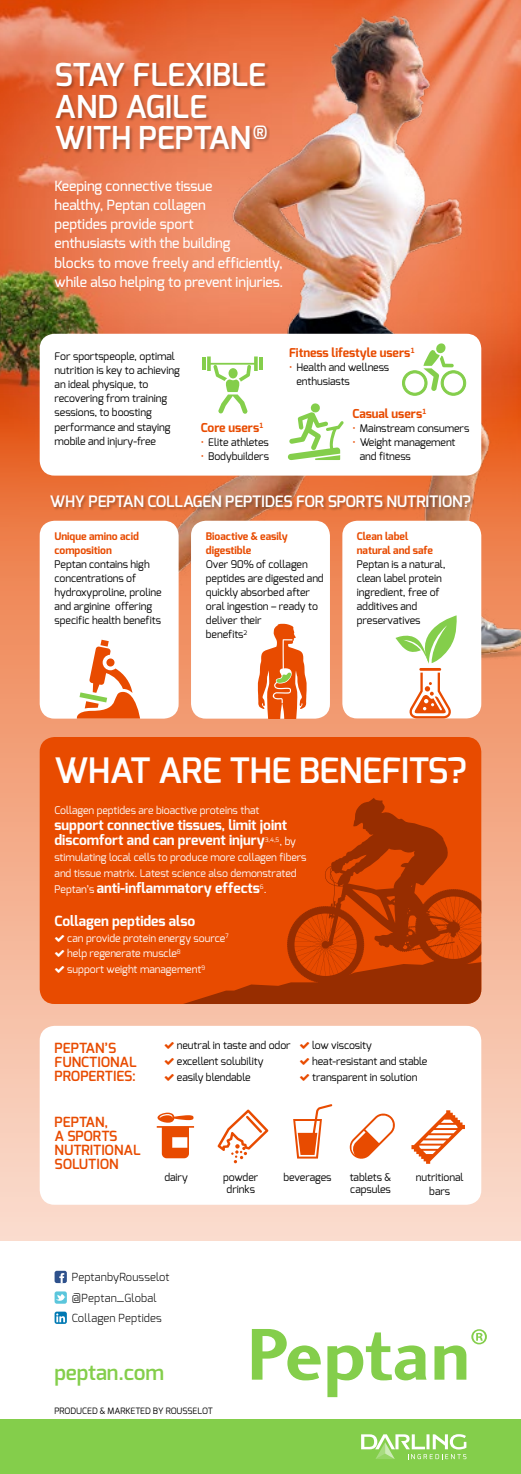
<style>
.page{position:relative;width:521px;height:1474px;background:#fff}
.page>*{position:absolute;margin:0;border:0;box-sizing:border-box;transform-origin:0 0}
.t1{font:600 35px "Exo";letter-spacing:-.01em;color:#fff}
.t2{font:600 31.5px/31.5px "Exo";letter-spacing:-.005em;color:#fff}
.t3{font:600 21px "Exo";letter-spacing:-.005em;color:#84ce4b}
.t4{font:600 15.75px "Exo";letter-spacing:-.015em;color:#fff}
.t5{font:500 14px/19.2px "Exo";letter-spacing:-.005em;color:#fff}
.t6{font:700 14px/15.8px "Exo";letter-spacing:-.005em;color:#fff}
.t7{font:600 14px/14px "Exo";letter-spacing:-.005em;color:#e84b00}
.t8{font:700 12.25px "Exo";letter-spacing:-.005em;color:#e84b00}
.t9{font:300 11.2px/20.5px "Exo";letter-spacing:.015em;color:#000}
.t10{font:10.5px/14px "Exo";letter-spacing:-.005em;color:#000}
.t11{font:10.5px/15.8px "Exo";letter-spacing:-.005em;color:#fff}
.t12{font:700 10.5px/14px "Exo";color:#e84b00}
.t13{font:8.75px "Exo";letter-spacing:-.005em;color:#000}
.t14{font:6.12px "Exo";color:#fff}
.s1{color:#e84b00}
.s2{font-size:10.5px}
.s3{font-weight:400;font-size:10.5px}
</style>
<div class="page">
<svg style="left:0;top:597px;width:521px;height:643px;background:#f6bca1"></svg>
<img style="left:0;top:0;width:113px;height:597px">
<div style="left:0;top:1419px;width:521px;height:54px;background:#84ce4b"></div>
<svg style="left:361px;top:1434px;width:105px;height:25px"></svg>
<img style="left:113px;top:0;width:408px;height:682px">
<svg style="left:252px;top:1329px;width:69px;height:51px"></svg>
<svg style="left:327px;top:1332px;width:99px;height:64px"></svg>
<svg style="left:434px;top:1329px;width:53px;height:50px"></svg>
<div style="left:40px;top:334px;width:441px;height:141px;background:#fff;border-radius:15px"></div>
<svg style="left:288px;top:403px;width:56px;height:57px"></svg>
<div style="left:50px;top:495px;width:424px;height:16px;background:#000;opacity:.25"></div>
<div style="left:40px;top:737px;width:441px;height:267px;background:#e84b00;border-radius:15px"></div>
<svg style="left:183px;top:983px;width:298px;height:21px;background:#a23101"></svg>
<svg style="left:287px;top:798px;width:194px;height:185px"></svg>
<div style="left:40px;top:520px;width:139px;height:198px;background:#fff;border-radius:15px"></div>
<svg style="left:76px;top:639px;width:64px;height:79px"></svg>
<div style="left:191px;top:520px;width:139px;height:198px;background:#fff;border-radius:15px"></div>
<svg style="left:258px;top:624px;width:49px;height:94px"></svg>
<div style="left:342px;top:520px;width:139px;height:198px;background:#fff;border-radius:15px"></div>
<svg style="left:395px;top:615px;width:62px;height:103px"></svg>
<div style="left:55px;top:1270px;width:12px;height:12px;background:#2e518c;border-radius:2px"></div>
<svg style="left:59px;top:1273px;width:5px;height:9px"></svg>
<div style="left:55px;top:1291px;width:12px;height:12px;background:#5bc6dc;border-radius:2px"></div>
<svg style="left:56px;top:1294px;width:9px;height:7px"></svg>
<svg style="left:55px;top:1311px;width:12px;height:12px"></svg>
<svg style="left:56px;top:1313px;width:9px;height:9px"></svg>
<svg style="left:402px;top:343px;width:64px;height:53px"></svg>
<svg style="left:202px;top:356px;width:56px;height:58px"></svg>
<hr style="left:259px;top:358px;width:4px;height:12px;background:#84ce4b">
<div style="left:56px;top:63px;width:214px;height:91px;background:#000;opacity:.25"></div>
<div style="left:40px;top:1025px;width:441px;height:179px;background:#fff;border-radius:15px"></div>
<svg style="left:157px;top:1112px;width:37px;height:46px"></svg>
<svg style="left:293px;top:1104px;width:39px;height:54px"></svg>
<svg style="left:349px;top:1113px;width:46px;height:46px"></svg>
<svg style="left:217px;top:1109px;width:51px;height:54px"></svg>
<svg style="left:411px;top:1110px;width:54px;height:53px"></svg>
<h2 class="t2" style="left:55px;top:59px;width:214px">STAY FLEXIBLE<br>AND AGILE<br>WITH PEPTAN<sup>®</sup></h2>
<h3 class="t5" style="left:55px;top:176px;width:230px">Keeping connective tissue<br>healthy, Peptan collagen<br>peptides provide sport<br>enthusiasts with the building<br>blocks to move freely and efficiently, while also helping to prevent injuries.</h3>
<p class="t10" style="left:55px;top:349px;width:127px">For sportspeople, optimal nutrition is key to achieving an ideal physique, to recovering from training sessions, to boosting performance and staying mobile and injury-free</p>
<p class="t8" style="left:201px;top:420px;width:64px">Core users<sup>1</sup></p>
<p class="t10" style="left:201px;top:435px;width:70px"><span class="s1">•</span> Elite athletes</p>
<p class="t10" style="left:201px;top:449px;width:70px"><span class="s1">•</span> Bodybuilders</p>
<p class="t8" style="left:289px;top:344px;width:127px">Fitness lifestyle users<sup>1</sup></p>
<p class="t10" style="left:296px;top:360px;width:94px;text-indent:-7px"><span class="s1">•</span> Health and wellness enthusiasts</p>
<p class="t8" style="left:352px;top:406px;width:76px">Casual users<sup>1</sup></p>
<p class="t10" style="left:352px;top:421px;width:118px"><span class="s1">•</span> Mainstream consumers</p>
<p class="t10" style="left:360px;top:435px;width:97px;text-indent:-7px"><span class="s1">•</span> Weight management and fitness</p>
<h3 class="t4" style="left:50px;top:491px;width:423px">WHY PEPTAN COLLAGEN PEPTIDES FOR SPORTS NUTRITION?</h3>
<p class="t12" style="left:55px;top:529px;width:86px">Unique amino acid composition</p>
<p class="t10" style="left:55px;top:557px;width:109px">Peptan contains high concentrations of hydroxyproline, proline and arginine offering specific health benefits</p>
<p class="t12" style="left:206px;top:529px;width:83px">Bioactive &amp; easily digestible</p>
<p class="t10" style="left:206px;top:557px;width:119px">Over 90% of collagen peptides are digested and quickly absorbed after oral ingestion – ready to deliver their<br>benefits<sup>2</sup></p>
<p class="t12" style="left:357px;top:529px;width:78px">Clean label natural and safe</p>
<p class="t10" style="left:357px;top:557px;width:90px">Peptan is a natural, clean label protein ingredient, free of additives and preservatives</p>
<h1 class="t1" style="left:54px;top:747px;width:414px">WHAT ARE THE BENEFITS?</h1>
<p class="t11" style="left:55px;top:802px;width:206px">Collagen peptides are bioactive proteins that</p>
<h3 class="t6" style="left:55px;top:816px;width:234px">support connective tissues, limit joint discomfort and can prevent injury</h3>
<p class="t14" style="left:265px;top:835px;width:33px">3,4,5<span class="s2">, by</span></p>
<p class="t11" style="left:55px;top:849px;width:253px">stimulating local cells to produce more collagen fibers and tissue matrix. Latest science also demonstrated</p>
<h3 class="t6" style="left:55px;top:879px;width:207px"><span class="s3">Peptan’s</span> anti-inflammatory effects</h3>
<p class="t14" style="left:260px;top:883px;width:8px">6<span class="s2">.</span></p>
<h3 class="t6" style="left:55px;top:913px;width:142px">Collagen peptides also</h3>
<p class="t11" style="left:67px;top:930px;width:163px">can provide protein energy source<sup>7 </sup>help regenerate muscle<sup>8<br></sup>support weight management<sup>9</sup></p>
<h3 class="t7" style="left:55px;top:1040px;width:84px">PEPTAN’S<br>FUNCTIONAL<br>PROPERTIES:</h3>
<h3 class="t7" style="left:55px;top:1115px;width:88px">PEPTAN,<br>A SPORTS<br>NUTRITIONAL<br>SOLUTION</h3>
<p class="t10" style="left:177px;top:1037px;width:115px;line-height:15.8px">neutral in taste and odor excellent solubility easily blendable</p>
<p class="t10" style="left:312px;top:1037px;width:117px;line-height:15.8px">low viscosity heat-resistant and stable transparent in solution</p>
<p class="t10" style="left:164px;top:1170px;width:25px">dairy</p>
<p class="t10" style="left:223px;top:1170px;width:37px;line-height:12.2px;text-align:center">powder drinks</p>
<p class="t10" style="left:283px;top:1170px;width:50px">beverages</p>
<p class="t10" style="left:350px;top:1170px;width:43px;line-height:12.2px">tablets &amp; capsules</p>
<p class="t10" style="left:416px;top:1170px;width:49px;text-align:center">nutritional bars</p>
<p class="t9" style="left:72px;top:1266px;width:99px">PeptanbyRousselot @Peptan_Global<br>Collagen Peptides</p>
<h3 class="t3" style="left:55px;top:1358px;width:111px">peptan.com</h3>
<p class="t13" style="left:55px;top:1405px;width:160px">PRODUCED &amp; MARKETED BY ROUSSELOT</p>
</div>
